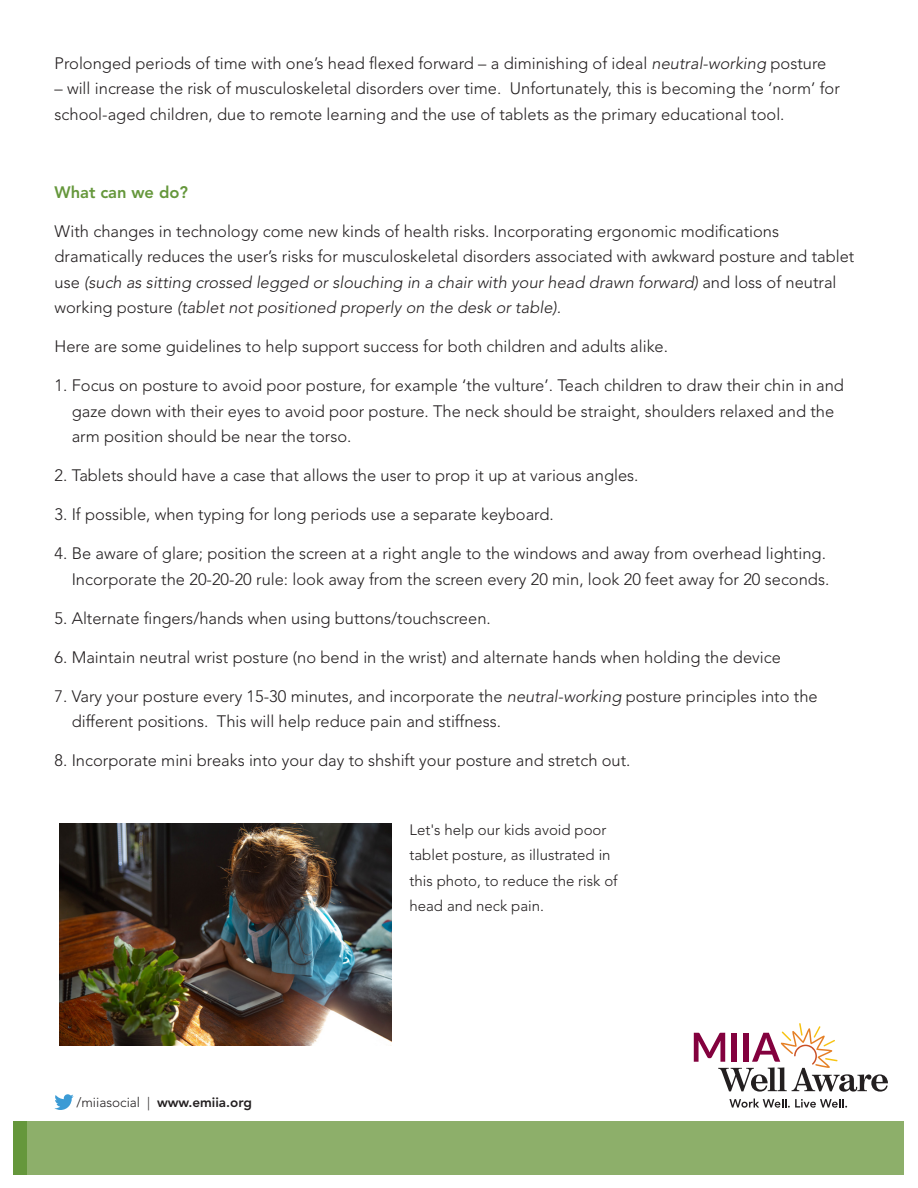
<style>
.page{position:relative;width:918px;height:1188px;background:#fff}
.page>*{position:absolute;margin:0;border:0;box-sizing:border-box;transform-origin:0 0}
.t1{font:300 16.5px/25.5px "Avenir LT Std";color:#231f20}
.t2{font:800 16.5px "Avenir LT Std";color:#65973b}
.t3{font:300 15px/25.5px "Avenir LT Std";color:#231f20}
.t4{font:800 13.5px "Avenir LT Std";color:#231f20}
.s1{font-style:italic}
.s2{font-weight:300}
</style>
<div class="page">
<svg style="left:54px;top:1094px;width:20px;height:16px"></svg>
<div style="left:14px;top:1121px;width:890px;height:53px;background:#8daf6a"></div>
<div style="left:14px;top:1121px;width:13px;height:53px;background:#65973b"></div>
<svg style="left:729px;top:1099px;width:118px;height:9px"></svg>
<svg style="left:694px;top:1023px;width:194px;height:69px"></svg>
<img style="left:59px;top:824px;width:333px;height:221px">
<p class="t1" style="left:55px;top:50px;width:773px">Prolonged periods of time with one’s head flexed forward – a diminishing of ideal <span class="s1">neutral-working</span> posture</p>
<p class="t1" style="left:55px;top:76px;width:787px">– will increase the risk of musculoskeletal disorders over time. Unfortunately, this is becoming the ‘norm’ for school-aged children, due to remote learning and the use of tablets as the primary educational tool.</p>
<p class="t2" style="left:55px;top:182px;width:135px">What can we do?</p>
<p class="t1" style="left:55px;top:218px;width:801px">With changes in technology come new kinds of health risks. Incorporating ergonomic modifications dramatically reduces the user’s risks for musculoskeletal disorders associated with awkward posture and tablet use <span class="s1">(such as sitting crossed legged or slouching in a chair with your head drawn forward)</span> and loss of neutral working posture <span class="s1">(tablet not positioned properly on the desk or table).</span></p>
<p class="t1" style="left:55px;top:334px;width:615px">Here are some guidelines to help support success for both children and adults alike.</p>
<p class="t1" style="left:72px;top:373px;width:774px;text-indent:-17px">1. Focus on posture to avoid poor posture, for example ‘the vulture’. Teach children to draw their chin in and gaze down with their eyes to avoid poor posture. The neck should be straight, shoulders relaxed and the arm position should be near the torso.</p>
<p class="t1" style="left:55px;top:463px;width:586px">2. Tablets should have a case that allows the user to prop it up at various angles.</p>
<p class="t1" style="left:55px;top:502px;width:501px">3. If possible, when typing for long periods use a separate keyboard.</p>
<p class="t1" style="left:55px;top:541px;width:776px;text-align:right">4. Be aware of glare; position the screen at a right angle to the windows and away from overhead lighting.<br>Incorporate the 20-20-20 rule: look away from the screen every 20 min, look 20 feet away for 20 seconds.</p>
<p class="t1" style="left:55px;top:605px;width:438px">5. Alternate fingers/hands when using buttons/touchscreen.</p>
<p class="t1" style="left:55px;top:644px;width:728px">6. Maintain neutral wrist posture (no bend in the wrist) and alternate hands when holding the device</p>
<p class="t1" style="left:72px;top:683px;width:747px;text-indent:-17px">7. Vary your posture every 15-30 minutes, and incorporate the <span class="s1">neutral-working</span> posture principles into the different positions. This will help reduce pain and stiffness.</p>
<p class="t1" style="left:55px;top:748px;width:578px">8. Incorporate mini breaks into your day to shshift your posture and stretch out.</p>
<p class="t4" style="left:76px;top:1095px;width:177px"><span class="s2">/miiasocial |</span> www.emiia.org</p>
<p class="t3" style="left:410px;top:817px;width:210px">Let's help our kids avoid poor tablet posture, as illustrated in this photo, to reduce the risk of head and neck pain.</p>
</div>
